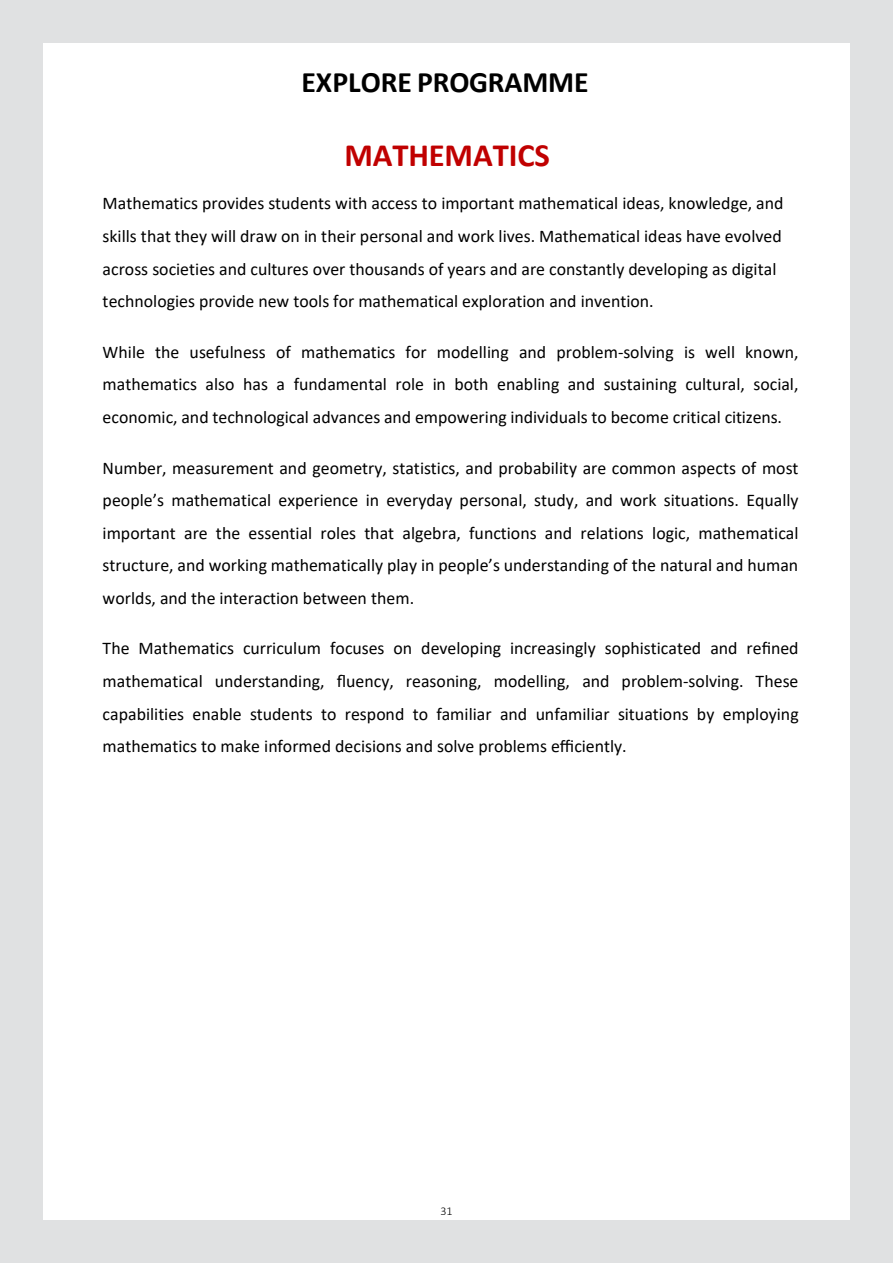
<style>
.page{position:relative;width:893px;height:1263px;background:#fff}
.page>*{position:absolute;margin:0;border:0;box-sizing:border-box;transform-origin:0 0}
.t1{font:700 32.55px "Calibri";letter-spacing:-.005em;color:#c00000}
.t2{font:700 29.7px "Calibri";letter-spacing:-.005em;color:#000}
.t3{font:17.85px/32.5px "Calibri";color:#000;text-align:justify}
.t4{font:300 12px "Calibri";color:#000}
</style>
<div class="page">
<div style="left:0;top:0;width:893px;height:43px;background:#e0e1e2"></div>
<div style="left:0;top:0;width:43px;height:1263px;background:#e0e1e2"></div>
<div style="left:850px;top:0;width:43px;height:1263px;background:#e0e1e2"></div>
<div style="left:0;top:1220px;width:893px;height:43px;background:#e0e1e2"></div>
<h2 class="t2" style="left:301px;top:61px;width:289px">EXPLORE PROGRAMME</h2>
<h1 class="t1" style="left:344px;top:132px;width:207px">MATHEMATICS</h1>
<p class="t3" style="left:103px;top:186px;width:682px;text-align:left">Mathematics provides students with access to important mathematical ideas, knowledge, and skills that they will draw on in their personal and work lives. Mathematical ideas have evolved across societies and cultures over thousands of years and are constantly developing as digital technologies provide new tools for mathematical exploration and invention.</p>
<p class="t3" style="left:103px;top:335px;width:697px">While the usefulness of mathematics for modelling and problem-solving is well known, mathematics also has a fundamental role in both enabling and sustaining cultural, social, economic, and technological advances and empowering individuals to become critical citizens.</p>
<p class="t3" style="left:103px;top:451px;width:697px">Number, measurement and geometry, statistics, and probability are common aspects of most people’s mathematical experience in everyday personal, study, and work situations. Equally important are the essential roles that algebra, functions and relations logic, mathematical structure, and working mathematically play in people’s understanding of the natural and human worlds, and the interaction between them.</p>
<p class="t3" style="left:103px;top:632px;width:698px">The Mathematics curriculum focuses on developing increasingly sophisticated and refined mathematical understanding, fluency, reasoning, modelling, and problem-solving. These capabilities enable students to respond to familiar and unfamiliar situations by employing mathematics to make informed decisions and solve problems efficiently.</p>
<p class="t4" style="left:440px;top:1203px;width:14px">31</p>
</div>
